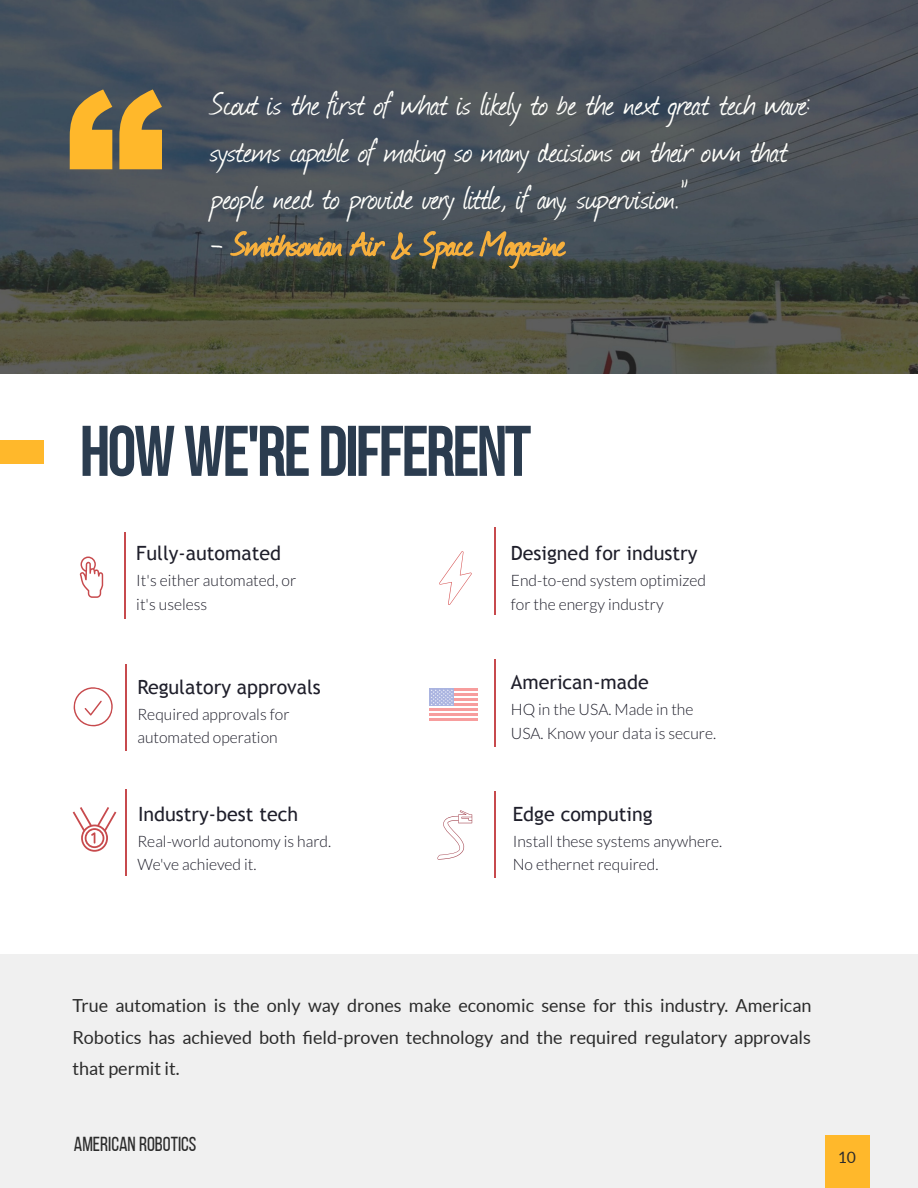
<style>
.page{position:relative;width:918px;height:1188px;background:#fff}
.page>*{position:absolute;margin:0;border:0;box-sizing:border-box;transform-origin:0 0}
.t1{font:38.25px/47.2px "Journal";letter-spacing:-.01em;color:#fffffb}
.t2{font:20.25px "Bebas Neue";color:#2b2b2b}
.t3{font:19.65px "Trebuchet MS";color:#1f1f2b}
.t4{font:18px/31.5px "Lato";color:#2b2b2b;text-align:justify}
.t5{font:300 15.75px/23.5px "Lato";color:#1f1f2b}
.t6{font:15.75px "Lato";color:#2b2b2b}
</style>
<div class="page">
<div style="left:0;top:955px;width:918px;height:233px;background:#f0f0f0"></div>
<img style="left:0;top:0;width:918px;height:374px">
<svg style="left:83px;top:425px;width:448px;height:51px"></svg>
<svg style="left:70px;top:89px;width:92px;height:80px;background:#c69839"></svg>
<svg style="left:230px;top:231px;width:336px;height:38px;background:#6a6147"></svg>
<div style="left:0;top:440px;width:44px;height:24px;background:#ffb82b"></div>
<svg style="left:80px;top:557px;width:23px;height:41px"></svg>
<hr style="left:494px;top:660px;width:1px;height:41px;background:#c74a4d">
<hr style="left:494px;top:701px;width:1px;height:42px;background:#c74a4d">
<hr style="left:125px;top:664px;width:2px;height:42px;background:#c74a4d">
<hr style="left:125px;top:706px;width:2px;height:41px;background:#c74a4d">
<hr style="left:494px;top:791px;width:1px;height:42px;background:#c74a4d">
<hr style="left:494px;top:833px;width:1px;height:41px;background:#c74a4d">
<hr style="left:494px;top:528px;width:1px;height:41px;background:#c74a4d">
<hr style="left:494px;top:569px;width:1px;height:42px;background:#c74a4d">
<hr style="left:124px;top:532px;width:1px;height:42px;background:#c74a4d">
<hr style="left:124px;top:574px;width:1px;height:41px;background:#c74a4d">
<hr style="left:125px;top:789px;width:2px;height:42px;background:#c74a4d">
<hr style="left:125px;top:831px;width:2px;height:41px;background:#c74a4d">
<svg style="left:439px;top:551px;width:33px;height:54px"></svg>
<svg style="left:437px;top:810px;width:35px;height:50px"></svg>
<svg style="left:73px;top:807px;width:43px;height:45px"></svg>
<svg style="left:73px;top:687px;width:40px;height:40px"></svg>
<div style="left:825px;top:1135px;width:45px;height:53px;background:#ffb82b"></div>
<div style="left:430px;top:689px;width:24px;height:17px;background:#aab4e0"></div>
<hr style="left:454px;top:689px;width:24px;height:2px;background:#eb0000">
<hr style="left:454px;top:694px;width:24px;height:2px;background:#eb0000">
<hr style="left:454px;top:698px;width:24px;height:3px;background:#eb0000">
<hr style="left:454px;top:704px;width:24px;height:2px;background:#eb0000">
<hr style="left:430px;top:708px;width:48px;height:3px;background:#eb0000">
<hr style="left:430px;top:713px;width:48px;height:3px;background:#eb0000">
<hr style="left:430px;top:718px;width:48px;height:3px;background:#eb0000">
<svg style="left:431px;top:689px;width:22px;height:16px"></svg>
<h1 class="t1" style="left:210px;top:79px;width:603px">Scout is the first of what is likely to be the next great tech wave: systems capable of making so many decisions on their own that people need to provide very little, if any, supervision.”</h1>
<p class="t3" style="left:136px;top:542px;width:146px">Fully-automated</p>
<p class="t5" style="left:136px;top:569px;width:162px">It's either automated, or it's useless</p>
<p class="t3" style="left:137px;top:675px;width:185px">Regulatory approvals</p>
<p class="t5" style="left:137px;top:703px;width:154px">Required approvals for automated operation</p>
<p class="t3" style="left:138px;top:803px;width:162px">Industry-best tech</p>
<p class="t5" style="left:137px;top:829px;width:195px">Real-world autonomy is hard.<br>We've achieved it.</p>
<p class="t3" style="left:511px;top:542px;width:188px">Designed for industry</p>
<p class="t5" style="left:511px;top:569px;width:197px">End-to-end system optimized for the energy industry</p>
<p class="t3" style="left:511px;top:671px;width:139px">American-made</p>
<p class="t5" style="left:511px;top:698px;width:207px">HQ in the USA. Made in the<br>USA. Know your data is secure.</p>
<p class="t3" style="left:513px;top:802px;width:142px">Edge computing</p>
<p class="t5" style="left:513px;top:829px;width:211px">Install these systems anywhere.<br>No ethernet required.</p>
<p class="t4" style="left:72px;top:990px;width:741px">True automation is the only way drones make economic sense for this industry. American Robotics has achieved both field-proven technology and the required regulatory approvals that permit it.</p>
<p class="t2" style="left:74px;top:1133px;width:124px">AMERICAN ROBOTICS</p>
<p class="t6" style="left:838px;top:1149px;width:20px">10</p>
</div>
